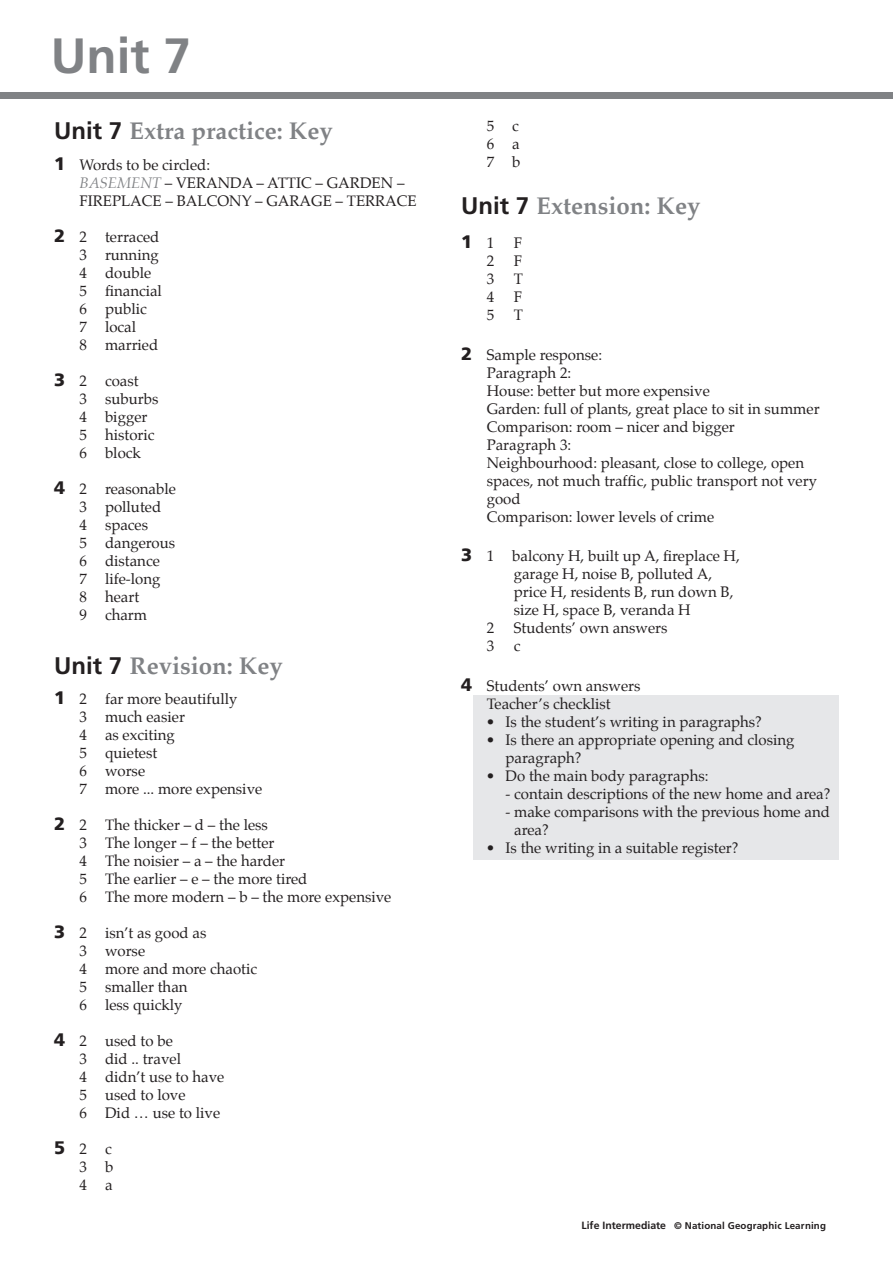
<style>
.page{position:relative;width:893px;height:1263px;background:#fff}
.page>*{position:absolute;margin:0;border:0;box-sizing:border-box;transform-origin:0 0}
.t1{font:700 49.5px "Frutiger LT Std";color:#808285}
.t2{font:700 24px "Palatino";color:#808285}
.t3{font:900 18px "Frutiger";color:#231f20}
.t4{font:15px/18px "Palatino";color:#231f20}
.t5{font:700 9.75px "Frutiger LT Std";letter-spacing:.015em;color:#231f20}
.s1{font-family:"Frutiger LT Std";color:#231f20}
.s2{font-family:"Frutiger";font-weight:900;font-size:18px}
.s3{font-style:italic;color:#808285}
.s4{font-family:"Palatino";font-weight:400;font-size:15px}
.s5{font-family:"Frutiger"}
.s6{font-size:10.5px}
</style>
<div class="page">
<div style="left:0;top:93px;width:893px;height:6px;background:#808285"></div>
<div style="left:473px;top:695px;width:366px;height:165px;background:#e6e7e9"></div>
<h1 class="t1" style="left:51px;top:27px;width:142px">Unit 7</h1>
<h2 class="t2" style="left:54px;top:110px;width:280px"><span class="s1">Unit 7</span> Extra practice: Key</h2>
<p class="t4" style="left:80px;top:155px;width:339px;text-indent:-26px"><span class="s2">1</span> Words to be circled:<br><span class="s3">BASEMENT</span> – VERANDA – ATTIC – GARDEN –<br>FIREPLACE – BALCONY – GARAGE – TERRACE</p>
<p class="t4" style="left:80px;top:227px;width:84px;text-indent:-26px"><span class="s2">2</span> 2 terraced<br>3 running<br>4 double<br>5 financial<br>6 public<br>7 local<br>8 married</p>
<p class="t4" style="left:80px;top:371px;width:80px;text-indent:-26px"><span class="s2">3</span> 2 coast<br>3 suburbs<br>4 bigger<br>5 historic<br>6 block</p>
<p class="t4" style="left:80px;top:479px;width:98px;text-indent:-26px"><span class="s2">4</span> 2 reasonable<br>3 polluted<br>4 spaces<br>5 dangerous<br>6 distance<br>7 life-long<br>8 heart<br>9 charm</p>
<h2 class="t2" style="left:54px;top:645px;width:230px"><span class="s1">Unit 7</span> Revision: Key</h2>
<p class="t4" style="left:80px;top:690px;width:184px;text-indent:-26px"><span class="s2">1</span> 2 far more beautifully<br>3 much easier<br>4 as exciting<br>5 quietest<br>6 worse<br>7 more ... more expensive</p>
<p class="t4" style="left:80px;top:816px;width:313px;text-indent:-26px"><span class="s2">2</span> 2 The thicker – d – the less<br>3 The longer – f – the better<br>4 The noisier – a – the harder<br>5 The earlier – e – the more tired<br>6 The more modern – b – the more expensive</p>
<p class="t4" style="left:80px;top:924px;width:179px;text-indent:-26px"><span class="s2">3</span> 2 isn’t as good as<br>3 worse<br>4 more and more chaotic<br>5 smaller than<br>6 less quickly</p>
<p class="t4" style="left:80px;top:1032px;width:146px;text-indent:-26px"><span class="s2">4</span> 2 used to be<br>3 did .. travel<br>4 didn’t use to have<br>5 used to love<br>6 Did … use to live</p>
<p class="t4" style="left:80px;top:1140px;width:35px;text-align:justify;text-indent:-26px"><span class="s2">5</span>2 c 3 b 4 a</p>
<p class="t4" style="left:487px;top:117px;width:35px;text-align:justify">5 c 6 a 7 b</p>
<h2 class="t2" style="left:461px;top:185px;width:241px"><span class="s1">Unit 7</span> Extension: Key</h2>
<p class="t3" style="left:461px;top:231px;width:35px">1 <span class="s4">1</span></p>
<p class="t4" style="left:514px;top:234px;width:10px">F</p>
<p class="t4" style="left:487px;top:252px;width:9px">2</p>
<p class="t4" style="left:514px;top:252px;width:10px">F</p>
<p class="t4" style="left:487px;top:270px;width:9px">3</p>
<p class="t4" style="left:514px;top:270px;width:11px">T</p>
<p class="t4" style="left:487px;top:288px;width:9px">4</p>
<p class="t4" style="left:514px;top:288px;width:10px">F</p>
<p class="t4" style="left:487px;top:306px;width:9px">5</p>
<p class="t4" style="left:514px;top:306px;width:11px">T</p>
<p class="t4" style="left:487px;top:345px;width:334px;text-indent:-26px"><span class="s2">2</span> Sample response:<br>Paragraph 2:<br>House: better but more expensive<br>Garden: full of plants, great place to sit in summer<br>Comparison: room – nicer and bigger<br>Paragraph 3:<br>Neighbourhood: pleasant, close to college, open spaces, not much traffic, public transport not very good<br>Comparison: lower levels of crime</p>
<p class="t4" style="left:461px;top:547px;width:280px"><span class="s2">3</span> 1 balcony H, built up A, fireplace H,</p>
<p class="t4" style="left:514px;top:565px;width:200px">garage H, noise B, polluted A,</p>
<p class="t4" style="left:514px;top:583px;width:221px">price H, residents B, run down B,</p>
<p class="t4" style="left:514px;top:601px;width:178px">size H, space B, veranda H</p>
<p class="t4" style="left:487px;top:619px;width:9px">2</p>
<p class="t4" style="left:514px;top:619px;width:155px">Students’ own answers</p>
<p class="t4" style="left:487px;top:637px;width:9px">3</p>
<p class="t4" style="left:514px;top:637px;width:8px">c</p>
<p class="t4" style="left:461px;top:677px;width:181px"><span class="s2">4</span> Students’ own answers</p>
<p class="t4" style="left:487px;top:695px;width:125px">Teacher’s checklist</p>
<p class="t4" style="left:487px;top:713px;width:277px"><span class="s5">Ξ</span> Is the student’s writing in paragraphs?</p>
<p class="t4" style="left:487px;top:731px;width:309px"><span class="s5">Ξ</span> Is there an appropriate opening and closing</p>
<p class="t4" style="left:505px;top:749px;width:78px">paragraph?</p>
<p class="t4" style="left:487px;top:767px;width:223px"><span class="s5">Ξ</span> Do the main body paragraphs:</p>
<p class="t4" style="left:505px;top:785px;width:326px">- contain descriptions of the new home and area?</p>
<p class="t4" style="left:505px;top:803px;width:326px">- make comparisons with the previous home and</p>
<p class="t4" style="left:514px;top:821px;width:36px">area?</p>
<p class="t4" style="left:487px;top:839px;width:253px"><span class="s5">Ξ</span> Is the writing in a suitable register?</p>
<p class="t5" style="left:581px;top:1220px;width:246px"><span class="s6">Life Intermediate</span> © National Geographic Learning</p>
</div>
